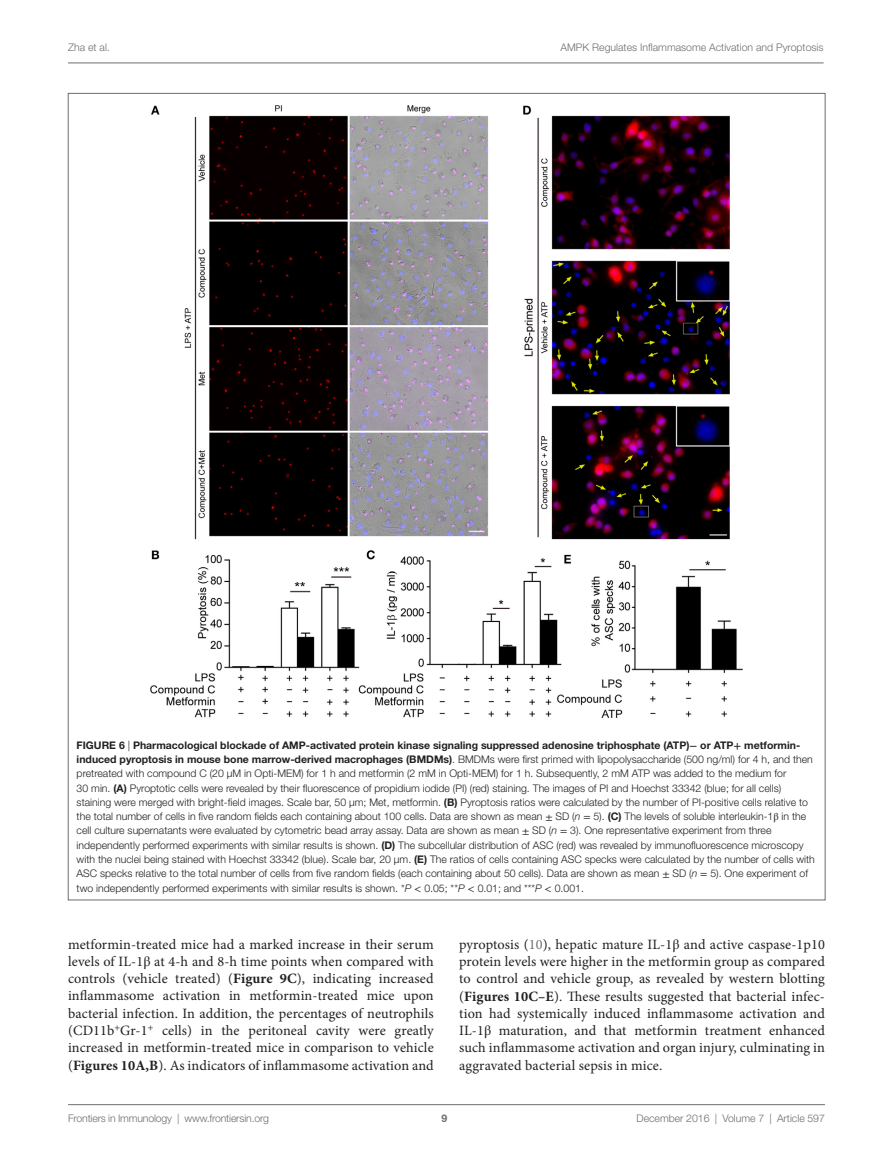
<style>
.page{position:relative;width:893px;height:1170px;background:#fff}
.page>*{position:absolute;margin:0;border:0;box-sizing:border-box;transform-origin:0 0}
.t1{font:14.25px/17.2px "Minion Pro";letter-spacing:.01em;color:#231f20;text-align:justify}
.t2{font:300 10.5px/14.2px "Helvetica Neue LT Std";color:#231f20}
.t3{font:300 10.5px "Helvetica Neue LT Std";color:#6c6d70}
.t4{font:700 10.5px "Helvetica Neue LT Std";color:#6c6d70}
.s1{font-weight:700}
.s2{font-family:"STIX General";font-weight:700}
.s3{font-family:"STIX General";font-weight:400}
.s4{font-style:italic}
.s5{font-family:"STIX General"}
.s6{color:#6c6d70}
</style>
<div class="page">
<img style="left:150px;top:105px;width:593px;height:613px">
<hr style="left:68px;top:1104px;width:757px;height:1px;background:#6c6d70">
<hr style="left:68px;top:63px;width:755px;height:1px;background:#6c6d70">
<p class="t3" style="left:68px;top:41px;width:43px">Zha et al.</p>
<p class="t3" style="left:561px;top:41px;width:264px">AMPK Regulates Inflammasome Activation and Pyroptosis</p>
<p class="t2" style="left:77px;top:737px;width:740px"><span class="s1">FIG URE 6</span> | <span class="s1">Pharmacological blockade of AMP-activated protein kinase signaling suppressed adenosine triphosphate (ATP)</span><span class="s2">−</span> <span class="s1">or ATP</span><span class="s2">+</span> <span class="s1">metformin&shy;induced pyroptosis in mouse bone marrow-derived macrophages (BMDMs)</span>. BMDMs were first primed with lipopolysaccharide (500 ng/ml) for 4 h, and then pretreated with compound C (20 µM in Opti-MEM) for 1 h and metformin (2 mM in Opti-MEM) for 1 h. Subsequently, 2 mM ATP was added to the medium for<br>30 min. <span class="s1">(A)</span> Pyroptotic cells were revealed by their fluorescence of propidium iodide (PI) (red) staining. The images of PI and Hoechst 33342 (blue; for all cells) staining were merged with bright-field images. Scale bar, 50 µm; Met, metformin. <span class="s1">(B)</span> Pyroptosis ratios were calculated by the number of PI-positive cells relative to the total number of cells in five random fields each containing about 100 cells. Data are shown as mean <span class="s3">±</span> SD (<span class="s4">n</span> <span class="s3">=</span> 5). <span class="s1">(C)</span> The levels of soluble interleukin-1<span class="s3">β</span> in the cell culture supernatants were evaluated by cytometric bead array assay. Data are shown as mean <span class="s3">±</span> SD (<span class="s4">n</span> <span class="s3">=</span> 3). One representative experiment from three independently performed experiments with similar results is shown. <span class="s1">(D)</span> The subcellular distribution of ASC (red) was revealed by immunofluorescence microscopy with the nuclei being stained with Hoechst 33342 (blue). Scale bar, 20 µm. <span class="s1">(E)</span> The ratios of cells containing ASC specks were calculated by the number of cells with ASC specks relative to the total number of cells from five random fields (each containing about 50 cells). Data are shown as mean <span class="s3">±</span> SD (<span class="s4">n</span> <span class="s3">=</span> 5). One experiment of two independently performed experiments with similar results is shown. *<span class="s4">P</span> <span class="s3">&lt;</span> 0.05; **<span class="s4">P</span> <span class="s3">&lt;</span> 0.01; and ***<span class="s4">P</span> <span class="s3">&lt;</span> 0.001.</p>
<p class="t1" style="left:68px;top:935px;width:367px">metformin-treated mice had a marked increase in their serum levels of IL-1<span class="s5">β</span> at 4-h and 8-h time points when compared with controls (vehicle treated) (<span class="s1">Figure 9C</span>), indicating increased inflammasome activation in metformin-treated mice upon bacterial infection. In addition, the percentages of neutrophils (CD11b<sup>+</sup>Gr-1<sup>+</sup> cells) in the peritoneal cavity were greatly increased in metformin-treated mice in comparison to vehicle (<span class="s1">Figures 10A,B</span>). As indicators of inflammasome activation and</p>
<p class="t1" style="left:459px;top:935px;width:367px">pyroptosis (<span class="s6">10</span>), hepatic mature IL-1<span class="s5">β</span> and active caspase-1p10 protein levels were higher in the metformin group as compared to control and vehicle group, as revealed by western blotting (<span class="s1">Figures 10C–E</span>). These results suggested that bacterial infec&shy;tion had systemically induced inflammasome activation and IL-1<span class="s5">β</span> maturation, and that metformin treatment enhanced such inflammasome activation and organ injury, culminating in aggravated bacterial sepsis in mice.</p>
<p class="t3" style="left:68px;top:1111px;width:203px">Frontiers in Immunology | www.frontiersin.org</p>
<p class="t3" style="left:636px;top:1111px;width:190px">December 2016 | Volume 7 | Article 597</p>
<p class="t4" style="left:441px;top:1111px;width:7px">9</p>
</div>
